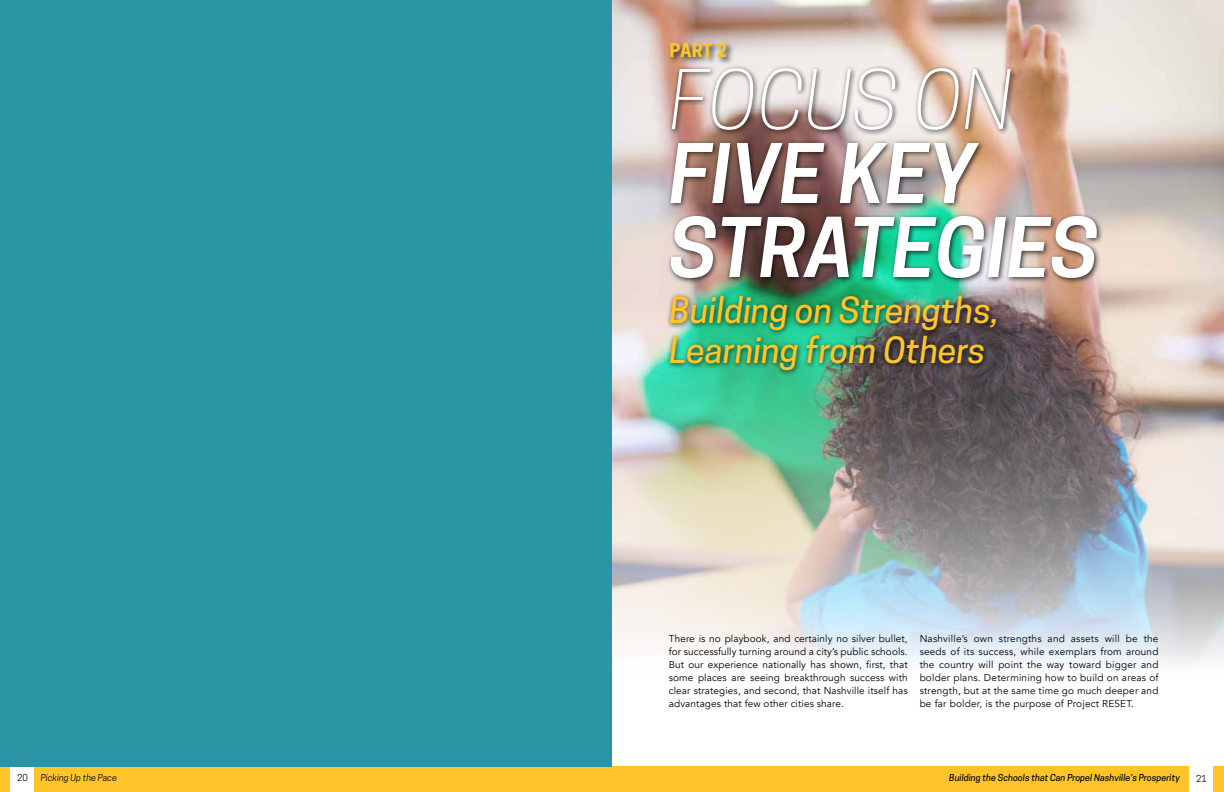
<style>
.page{position:relative;width:1224px;height:792px;background:#fff}
.page>*{position:absolute;margin:0;border:0;box-sizing:border-box;transform-origin:0 0}
.t1{font:italic 600 77px/74px "Cooper Hewitt";color:#fff}
.t2{font:italic 300 77px "Cooper Hewitt";color:#fff}
.t3{font:italic 500 34px/40px "Cooper Hewitt";color:#ffc528}
.t4{font:700 18px "Cooper Hewitt";color:#ffc528}
.t5{font:10px/13px "Avenir";letter-spacing:.01em;color:#000;text-align:justify}
.t6{font:italic 500 9px "Cooper Hewitt";color:#000}
.t7{font:italic 9px "Cooper Hewitt";color:#000}
.t8{font:9px "Cooper Hewitt";color:#000}
</style>
<div class="page">
<div style="left:612px;top:766px;width:612px;height:26px;background:#ffc528"></div>
<div style="left:0;top:766px;width:612px;height:26px;background:#ffc528"></div>
<div style="left:11px;top:761px;width:23px;height:31px;background:#fff"></div>
<div style="left:1190px;top:762px;width:23px;height:30px;background:#fff"></div>
<img style="left:613px;top:0;width:611px;height:662px">
<div style="left:667px;top:64px;width:436px;height:221px;background:#000;opacity:.75"></div>
<div style="left:667px;top:292px;width:335px;height:85px;background:#000;opacity:.75"></div>
<div style="left:668px;top:41px;width:67px;height:24px;background:#000;opacity:.75"></div>
<div style="left:0;top:0;width:612px;height:766px;background:#2c95a5"></div>
<h3 class="t4" style="left:670px;top:39px;width:59px">PART 2</h3>
<h1 class="t2" style="left:669px;top:55px;width:345px">FOCUS ON</h1>
<h1 class="t1" style="left:669px;top:137px;width:430px">FIVE KEY<br>STRATEGIES</h1>
<h2 class="t3" style="left:670px;top:290px;width:331px">Building on Strengths,<br>Learning from Others</h2>
<p class="t5" style="left:669px;top:632px;width:240px">There is no playbook, and certainly no silver bullet, for successfully turning around a city’s public schools.<br>But our experience nationally has shown, first, that some places are seeing breakthrough success with clear strategies, and second, that Nashville itself has advantages that few other cities share.</p>
<p class="t5" style="left:920px;top:632px;width:240px">Nashville’s own strengths and assets will be the seeds of its success, while exemplars from around the country will point the way toward bigger and bolder plans. Determining how to build on areas of strength, but at the same time go much deeper and be far bolder, is the purpose of Project RESET.</p>
<p class="t8" style="left:17px;top:773px;width:12px">20</p>
<p class="t7" style="left:41px;top:773px;width:78px">Picking Up the Pace</p>
<p class="t6" style="left:949px;top:773px;width:232px">Building the Schools that Can Propel Nashville’s Prosperity</p>
<p class="t8" style="left:1194px;top:773px;width:14px">2121</p>
</div>
